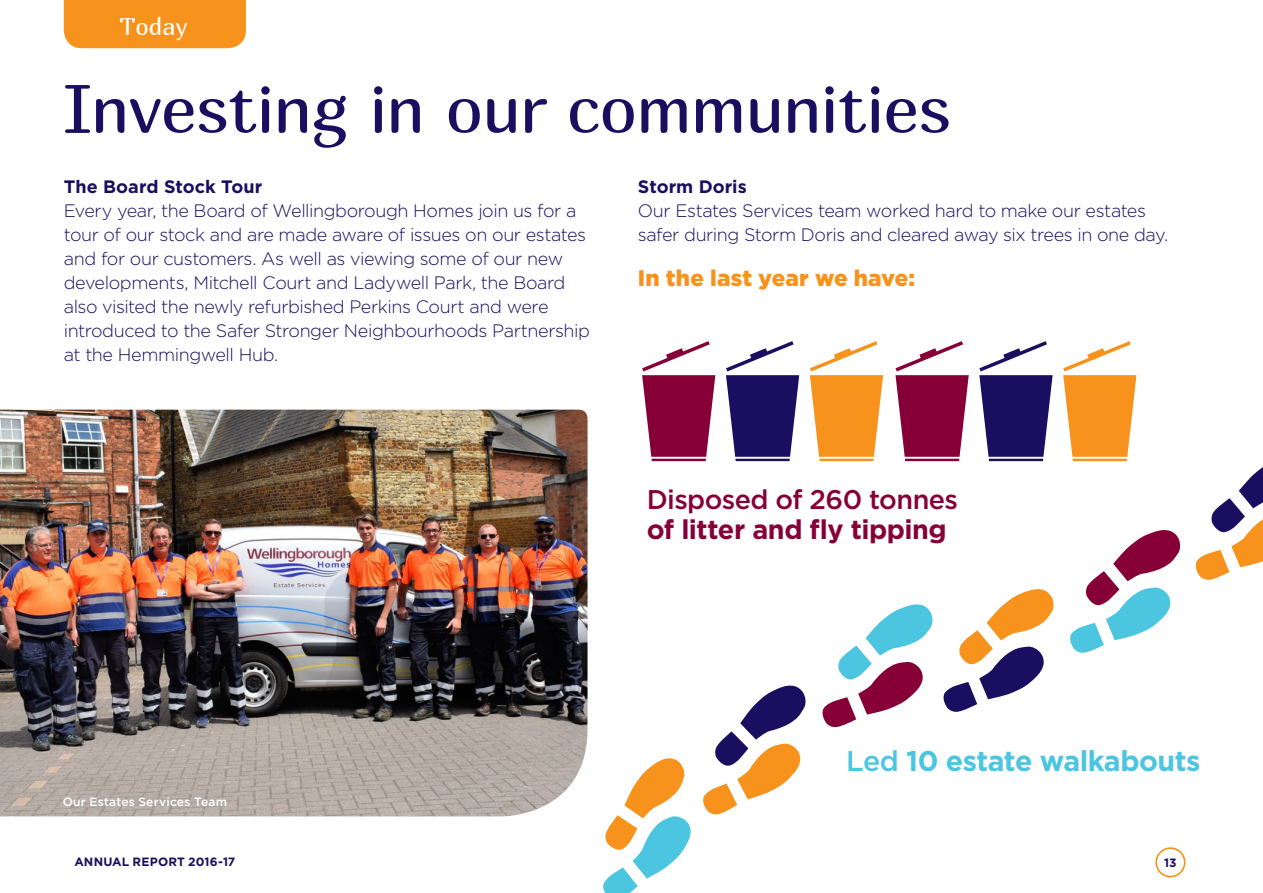
<style>
.page{position:relative;width:1263px;height:893px;background:#fff}
.page>*{position:absolute;margin:0;border:0;box-sizing:border-box;transform-origin:0 0}
.t1{font:67.5px "Marmelad";letter-spacing:-.02em;color:#1a0e60}
.t2{font:700 28.5px "Gotham";letter-spacing:-.02em;color:#4cc6e0}
.t3{font:700 27px "Gotham";letter-spacing:-.02em;color:#860037}
.t4{font:500 27px "Gotham";letter-spacing:-.02em;color:#860037}
.t5{font:24px "Marmelad";color:#fff}
.t6{font:900 22.5px "Gotham";letter-spacing:.005em;color:#f7931d}
.t7{font:300 18px/24px "Gotham";letter-spacing:-.025em;color:#1a0e60}
.t8{font:700 18px "Gotham";color:#1a0e60}
.t9{font:500 12px "Gotham";letter-spacing:.015em;color:#fff}
.t10{font:700 12px "Gotham";letter-spacing:.01em;color:#1a0e60}
.s1{font-weight:500}
</style>
<div class="page">
<img style="left:0;top:410px;width:587px;height:406px">
<div style="left:1155px;top:847px;width:30px;height:30px;border:2px solid #f7931d;border-radius:50%"></div>
<svg style="left:1070px;top:530px;width:111px;height:123px"></svg>
<div style="left:64px;top:0;width:182px;height:48px;background:#f7931d"></div>
<hr style="left:651px;top:459px;width:55px;height:2px;background:#860037">
<svg style="left:642px;top:341px;width:73px;height:116px"></svg>
<hr style="left:735px;top:459px;width:55px;height:2px;background:#1a0e60">
<svg style="left:726px;top:341px;width:73px;height:116px"></svg>
<hr style="left:819px;top:459px;width:55px;height:2px;background:#f7931d">
<svg style="left:810px;top:341px;width:73px;height:116px"></svg>
<hr style="left:905px;top:459px;width:54px;height:2px;background:#860037">
<svg style="left:895px;top:341px;width:74px;height:116px"></svg>
<hr style="left:989px;top:459px;width:54px;height:2px;background:#1a0e60">
<svg style="left:979px;top:341px;width:73px;height:116px"></svg>
<hr style="left:1073px;top:459px;width:54px;height:2px;background:#f7931d">
<svg style="left:1063px;top:341px;width:73px;height:116px"></svg>
<svg style="left:943px;top:589px;width:111px;height:123px"></svg>
<svg style="left:822px;top:604px;width:111px;height:123px"></svg>
<svg style="left:703px;top:685px;width:103px;height:129px"></svg>
<svg style="left:603px;top:758px;width:88px;height:135px"></svg>
<svg style="left:1195px;top:467px;width:68px;height:113px"></svg>
<h3 class="t5" style="left:120px;top:12px;width:69px">Today</h3>
<h1 class="t1" style="left:64px;top:67px;width:889px">Investing in our communities</h1>
<p class="t8" style="left:64px;top:174px;width:200px">The Board Stock Tour</p>
<p class="t7" style="left:64px;top:198px;width:528px">Every year, the Board of Wellingborough Homes join us for a tour of our stock and are made aware of issues on our estates and for our customers. As well as viewing some of our new developments, Mitchell Court and Ladywell Park, the Board also visited the newly refurbished Perkins Court and were introduced to the Safer Stronger Neighbourhoods Partnership at the Hemmingwell Hub.</p>
<p class="t8" style="left:638px;top:174px;width:110px">Storm Doris</p>
<p class="t7" style="left:638px;top:198px;width:532px">Our Estates Services team worked hard to make our estates safer during Storm Doris and cleared away six trees in one day.</p>
<p class="t6" style="left:638px;top:262px;width:279px">In the last year we have:</p>
<h3 class="t4" style="left:647px;top:484px;width:313px">Disposed of 260 tonnes</h3>
<h3 class="t3" style="left:647px;top:511px;width:302px">of litter and fly tipping</h3>
<p class="t9" style="left:63px;top:795px;width:166px">Our Estates Services Team</p>
<h2 class="t2" style="left:846px;top:742px;width:356px"><span class="s1">Led</span> 10 estate walkabouts</h2>
<p class="t10" style="left:74px;top:854px;width:162px">ANNUAL REPORT 2016-17</p>
<p class="t10" style="left:1164px;top:854px;width:14px">13</p>
</div>
